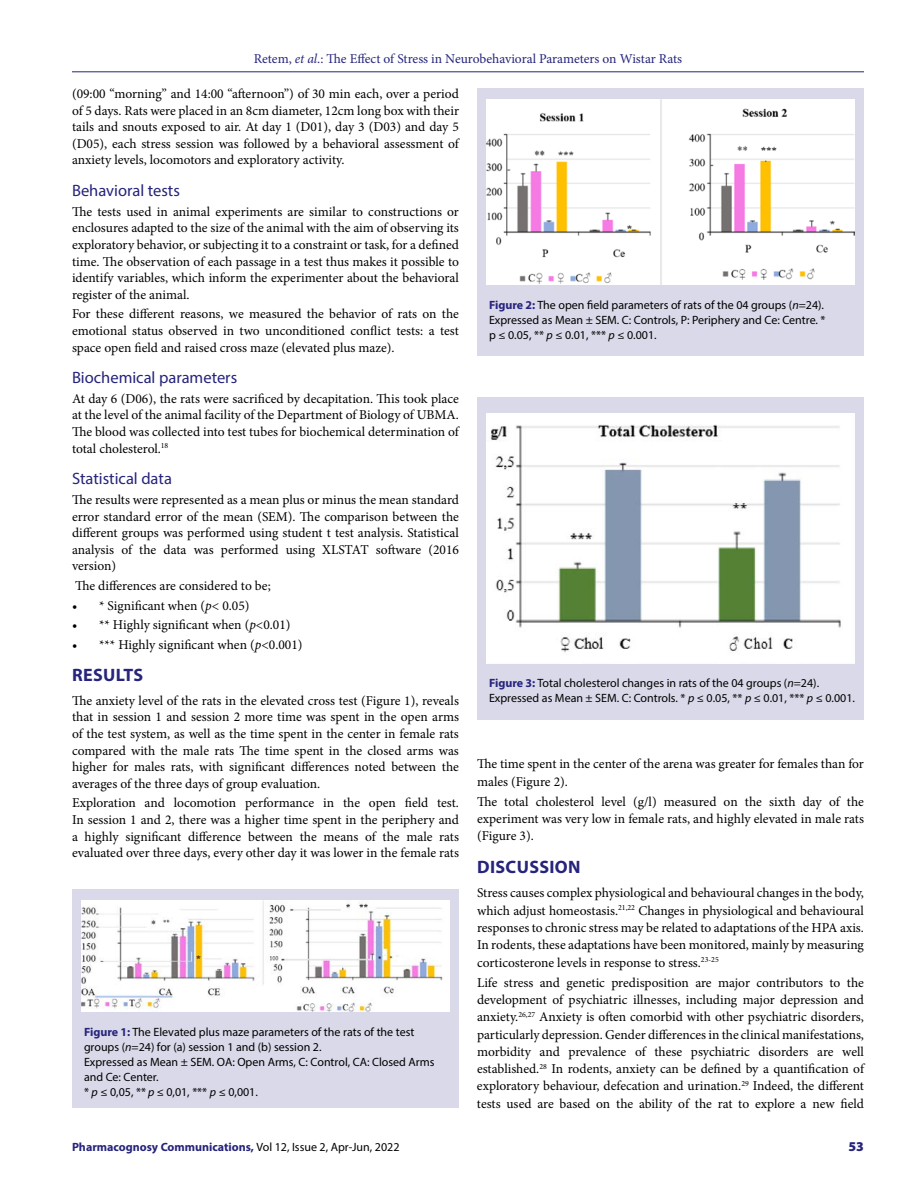
<style>
.page{position:relative;width:918px;height:1188px;background:#fff}
.page>*{position:absolute;margin:0;border:0;box-sizing:border-box;transform-origin:0 0}
.t1{font:700 18px "Myriad Pro";letter-spacing:.02em;color:#26247b}
.t2{font:16.5px "Myriad Pro";color:#26247b}
.t3{font:13.5px/16.6px "Minion Pro";color:#000;text-align:justify}
.t4{font:13.5px "Minion Pro";letter-spacing:-.005em;color:#26247b}
.t5{font:900 13.5px "Myriad Pro";color:#26247b}
.t6{font:12px/15px "Myriad Pro";color:#000}
.t7{font:700 12px "Myriad Pro";color:#26247b}
.s1{font-style:italic}
.s2{font-weight:700;color:#26247b}
.s3{font-weight:400;color:#000}
</style>
<div class="page">
<hr style="left:72px;top:72px;width:792px;height:1px;background:#26247b">
<div style="left:72px;top:889px;width:387px;height:219px;background:#dad9ea"></div>
<img style="left:81px;top:900px;width:369px;height:112px">
<div style="left:477px;top:88px;width:387px;height:268px;background:#dad9ea"></div>
<img style="left:486px;top:100px;width:369px;height:185px">
<div style="left:477px;top:397px;width:387px;height:323px;background:#dad9ea"></div>
<img style="left:486px;top:413px;width:369px;height:250px">
<p class="t4" style="left:254px;top:50px;width:430px">Retem, <span class="s1">et al</span>.: The Effect of Stress in Neurobehavioral Parameters on Wistar Rats</p>
<p class="t3" style="left:72px;top:85px;width:389px">(09:00 “morning” and 14:00 “afternoon”) of 30 min each, over a period of 5 days. Rats were placed in an 8cm diameter, 12cm long box with their tails and snouts exposed to air. At day 1 (D01), day 3 (D03) and day 5 (D05), each stress session was followed by a behavioral assessment of anxiety levels, locomotors and exploratory activity.</p>
<p class="t2" style="left:72px;top:180px;width:109px">Behavioral tests</p>
<p class="t3" style="left:72px;top:203px;width:388px">The tests used in animal experiments are similar to constructions or enclosures adapted to the size of the animal with the aim of observing its exploratory behavior, or subjecting it to a constraint or task, for a defined time. The observation of each passage in a test thus makes it possible to identify variables, which inform the experimenter about the behavioral register of the animal.</p>
<p class="t3" style="left:72px;top:306px;width:388px">For these different reasons, we measured the behavior of rats on the emotional status observed in two unconditioned conflict tests: a test space open field and raised cross maze (elevated plus maze).</p>
<p class="t2" style="left:72px;top:368px;width:167px">Biochemical parameters</p>
<p class="t3" style="left:72px;top:390px;width:388px">At day 6 (D06), the rats were sacrificed by decapitation. This took place at the level of the animal facility of the Department of Biology of UBMA.<br>The blood was collected into test tubes for biochemical determination of total cholesterol.<sup>18</sup></p>
<p class="t2" style="left:72px;top:469px;width:101px">Statistical data</p>
<p class="t3" style="left:72px;top:491px;width:389px">The results were represented as a mean plus or minus the mean standard error standard error of the mean (SEM). The comparison between the different groups was performed using student t test analysis. Statistical analysis of the data was performed using XLSTAT software (2016 version)</p>
<p class="t3" style="left:75px;top:577px;width:197px">The differences are considered to be;</p>
<p class="t3" style="left:72px;top:597px;width:179px">• * Significant when (<span class="s1">p</span>&lt; 0.05)</p>
<p class="t3" style="left:72px;top:617px;width:220px">• ** Highly significant when (<span class="s1">p</span>&lt;0.01)</p>
<p class="t3" style="left:72px;top:636px;width:232px">• *** Highly significant when (<span class="s1">p</span>&lt;0.001)</p>
<h1 class="t1" style="left:72px;top:663px;width:73px">RESULTS</h1>
<p class="t3" style="left:72px;top:692px;width:389px">The anxiety level of the rats in the elevated cross test (Figure 1), reveals that in session 1 and session 2 more time was spent in the open arms of the test system, as well as the time spent in the center in female rats compared with the male rats The time spent in the closed arms was higher for males rats, with significant differences noted between the averages of the three days of group evaluation.</p>
<p class="t3" style="left:72px;top:795px;width:389px">Exploration and locomotion performance in the open field test.<br>In session 1 and 2, there was a higher time spent in the periphery and a highly significant difference between the means of the male rats evaluated over three days, every other day it was lower in the female rats</p>
<p class="t6" style="left:84px;top:1024px;width:352px"><span class="s2">Figure 1:</span> The Elevated plus maze parameters of the rats of the test groups (<span class="s1">n</span>=24) for (a) session 1 and (b) session 2.<br>Expressed as Mean ± SEM. OA: Open Arms, C: Control, CA: Closed Arms and Ce: Center.<br>* <span class="s1">p</span> ≤ 0,05, ** <span class="s1">p</span> ≤ 0,01, *** <span class="s1">p</span> ≤ 0,001.</p>
<p class="t6" style="left:489px;top:297px;width:338px"><span class="s2">Figure 2:</span> The open field parameters of rats of the 04 groups (<span class="s1">n</span>=24).<br>Expressed as Mean ± SEM. C: Controls, P: Periphery and Ce: Centre. * p ≤ 0.05, ** <span class="s1">p</span> ≤ 0.01, *** <span class="s1">p</span> ≤ 0.001.</p>
<p class="t6" style="left:489px;top:675px;width:368px"><span class="s2">Figure 3:</span> Total cholesterol changes in rats of the 04 groups (<span class="s1">n</span>=24).<br>Expressed as Mean ± SEM. C: Controls. * <span class="s1">p</span> ≤ 0.05, ** <span class="s1">p</span> ≤ 0.01, *** <span class="s1">p</span> ≤ 0.001.</p>
<p class="t3" style="left:477px;top:756px;width:388px;line-height:17.2px">The time spent in the center of the arena was greater for females than for males (Figure 2).</p>
<p class="t3" style="left:477px;top:793px;width:389px;line-height:17.2px">The total cholesterol level (g/l) measured on the sixth day of the experiment was very low in female rats, and highly elevated in male rats (Figure 3).</p>
<h1 class="t1" style="left:477px;top:855px;width:105px">DISCUSSION</h1>
<p class="t3" style="left:477px;top:885px;width:389px;line-height:17.2px">Stress causes complex physiological and behavioural changes in the body, which adjust homeostasis.<sup>21,22</sup> Changes in physiological and behavioural responses to chronic stress may be related to adaptations of the HPA axis.<br>In rodents, these adaptations have been monitored, mainly by measuring corticosterone levels in response to stress.<sup>23-25</sup></p>
<p class="t3" style="left:477px;top:974px;width:389px;line-height:17.2px">Life stress and genetic predisposition are major contributors to the development of psychiatric illnesses, including major depression and anxiety.<sup>26,27</sup> Anxiety is often comorbid with other psychiatric disorders, particularly depression. Gender differences in the clinical manifestations, morbidity and prevalence of these psychiatric disorders are well established.<sup>28</sup> In rodents, anxiety can be defined by a quantification of exploratory behaviour, defecation and urination.<sup>29</sup> Indeed, the different tests used are based on the ability of the rat to explore a new field</p>
<p class="t7" style="left:72px;top:1139px;width:329px">Pharmacognosy Communications, <span class="s3">Vol 12, Issue 2, Apr-Jun, 2022</span></p>
<p class="t5" style="left:849px;top:1137px;width:17px">53</p>
</div>
